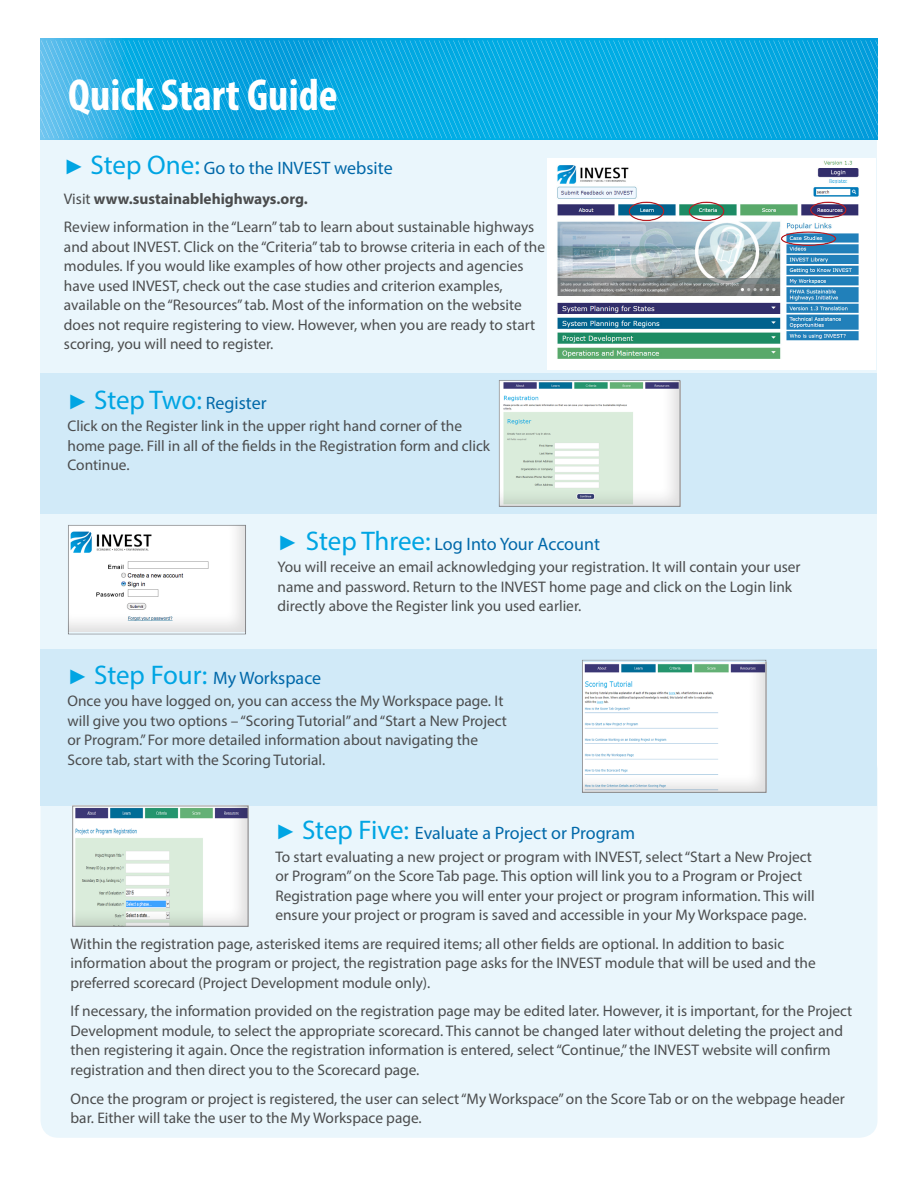
<style>
.page{position:relative;width:918px;height:1188px;background:#fff}
.page>*{position:absolute;margin:0;border:0;box-sizing:border-box;transform-origin:0 0}
.t1{font:700 condensed 45px "Myriad Pro";color:#fff}
.subhead_arrows{font:27px "Myriad Pro";letter-spacing:-.005em;color:#00a5e3}
.subhead_arrows-2{font:18px "Myriad Pro";color:#0068a9}
.body{font:15.3px/19.5px "Myriad Pro";color:#4b4c4d}
.body-2{font:700 15.3px "Myriad Pro";color:#4b4c4d}
.s1{font-family:"Arial";font-size:21px;color:#00a5e3}
.s2{font-size:27px;color:#00a5e3}
.s3{font-weight:400}
.s4{font-family:"Arial";font-size:21px}
.s5{font-size:18px;color:#0068a9}
</style>
<div class="page">
<div style="left:40px;top:752px;width:838px;height:386px;background:#eaf6fc;border-radius:18px"></div>
<div style="left:40px;top:138px;width:838px;height:265px;background:#eaf6fc"></div>
<div style="left:40px;top:374px;width:838px;height:141px;background:#d1eaf8"></div>
<div style="left:40px;top:515px;width:838px;height:145px;background:#eaf6fc"></div>
<div style="left:40px;top:649px;width:838px;height:157px;background:#d1eaf8"></div>
<div style="left:582px;top:660px;width:184px;height:133px;background:#231f20;opacity:.15"></div>
<img style="left:547px;top:158px;width:329px;height:211px">
<div style="left:498px;top:380px;width:183px;height:127px;background:#231f20;opacity:.15"></div>
<div style="left:67px;top:524px;width:180px;height:111px;background:#231f20;opacity:.15"></div>
<div style="left:72px;top:804px;width:177px;height:123px;background:#231f20;opacity:.15"></div>
<div style="left:686px;top:201px;width:39px;height:22px;background:#231f20;opacity:.15"></div>
<div style="left:627px;top:201px;width:37px;height:23px;background:#231f20;opacity:.15"></div>
<div style="left:808px;top:201px;width:39px;height:19px;background:#231f20;opacity:.15"></div>
<div style="left:779px;top:231px;width:58px;height:17px;background:#231f20;opacity:.15"></div>
<img style="left:40px;top:39px;width:837px;height:101px">
<svg style="left:40px;top:40px;width:838px;height:98px;background:#13ade3"></svg>
<h1 class="t1" style="left:68px;top:67px;width:271px">Quick Start Guide</h1>
<p class="subhead_arrows-2" style="left:64px;top:157px;width:330px"><span class="s1">►</span> <span class="s2">Step One:</span> Go to the INVEST website</p>
<p class="body-2" style="left:64px;top:189px;width:245px"><span class="s3">Visit</span> www.sustainablehighways.org.</p>
<p class="body" style="left:64px;top:217px;width:483px">Review information in the “Learn” tab to learn about sustainable highways and about INVEST. Click on the “Criteria” tab to browse criteria in each of the modules. If you would like examples of how other projects and agencies have used INVEST, check out the case studies and criterion examples, available on the “Resources” tab. Most of the information on the website does not require registering to view. However, when you are ready to start scoring, you will need to register.</p>
<p class="subhead_arrows" style="left:68px;top:383px;width:201px"><span class="s4">►</span> Step Two: <span class="s5">Register</span></p>
<p class="body" style="left:68px;top:416px;width:424px">Click on the Register link in the upper right hand corner of the home page. Fill in all of the fields in the Registration form and click<br>Continue.</p>
<p class="subhead_arrows-2" style="left:278px;top:533px;width:324px"><span class="s1">►</span> <span class="s2">Step Three:</span> Log Into Your Account</p>
<p class="body" style="left:278px;top:557px;width:525px">You will receive an email acknowledging your registration. It will contain your user name and password. Return to the INVEST home page and click on the Login link directly above the Register link you used earlier.</p>
<p class="subhead_arrows-2" style="left:68px;top:667px;width:255px"><span class="s1">►</span> <span class="s2">Step Four:</span> My Workspace</p>
<p class="body" style="left:68px;top:691px;width:441px">Once you have logged on, you can access the My Workspace page. It will give you two options – “Scoring Tutorial” and “Start a New Project or Program.” For more detailed information about navigating the Score tab, start with the Scoring Tutorial.</p>
<p class="subhead_arrows-2" style="left:275px;top:822px;width:361px"><span class="s1">►</span> <span class="s2">Step Five:</span> Evaluate a Project or Program</p>
<p class="body" style="left:275px;top:846px;width:541px">To start evaluating a new project or program with INVEST, select “Start a New Project or Program” on the Score Tab page. This option will link you to a Program or Project Registration page where you will enter your project or program information. This will ensure your project or program is saved and accessible in your My Workspace page.</p>
<p class="body" style="left:71px;top:934px;width:747px">Within the registration page, asterisked items are required items; all other fields are optional. In addition to basic information about the program or project, the registration page asks for the INVEST module that will be used and the preferred scorecard (Project Development module only).</p>
<p class="body" style="left:71px;top:1001px;width:783px">If necessary, the information provided on the registration page may be edited later. However, it is important, for the Project Development module, to select the appropriate scorecard. This cannot be changed later without deleting the project and then registering it again. Once the registration information is entered, select “Continue,” the INVEST website will confirm registration and then direct you to the Scorecard page.</p>
<p class="body" style="left:71px;top:1088px;width:776px">Once the program or project is registered, the user can select “My Workspace” on the Score Tab or on the webpage header bar. Either will take the user to the My Workspace page.</p>
</div>
